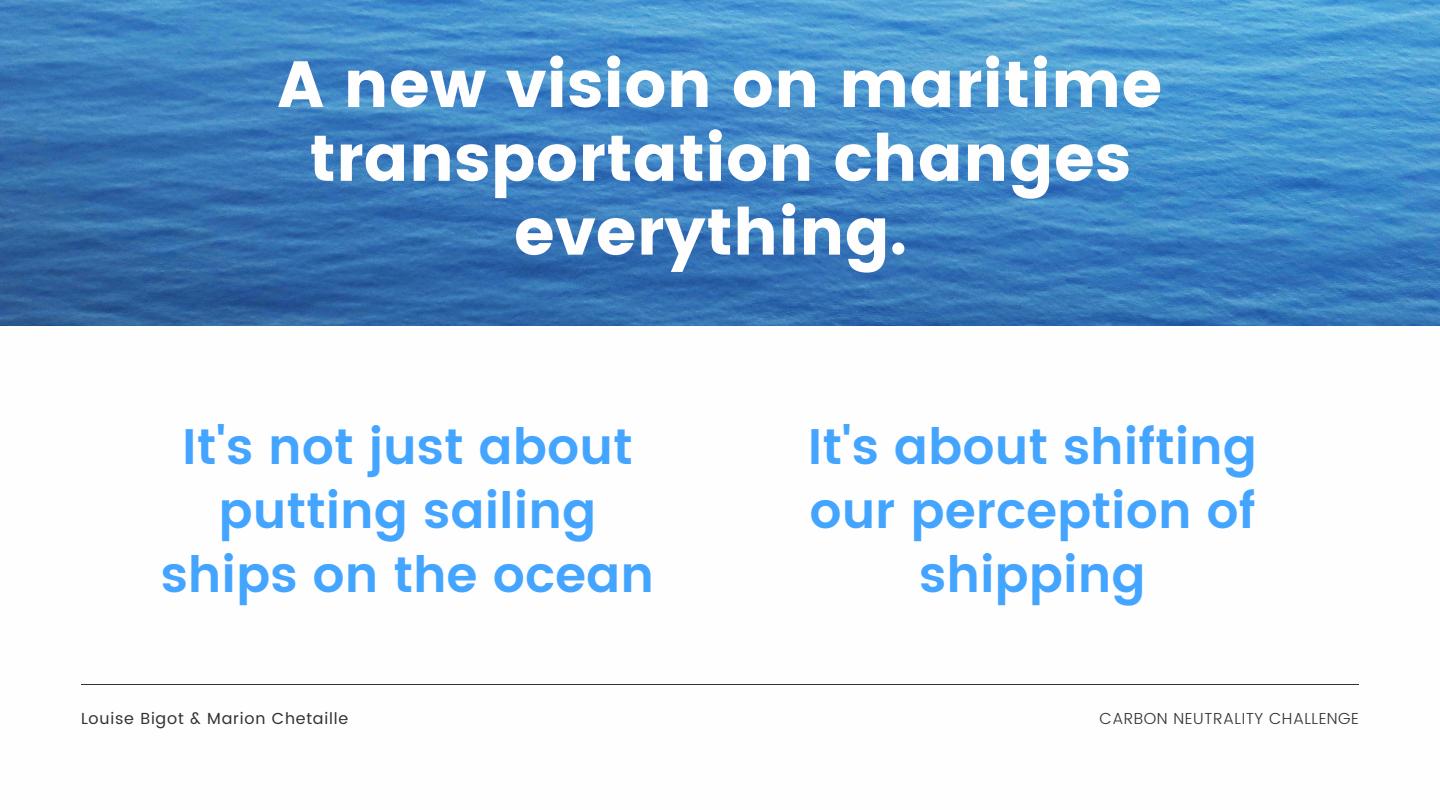
<style>
.page{position:relative;width:1440px;height:810px;background:#fff}
.page>*{position:absolute;margin:0;border:0;box-sizing:border-box;transform-origin:0 0}
.t1{font:65px/73.8px "Poppins";color:#fffefe;text-align:center}
.t2{font:600 50px/64.3px "Poppins";color:#43a5ff;text-align:center}
.t3{font:16px "Poppins";letter-spacing:.05em;color:#323232}
.t4{font:300 16px "Poppins";letter-spacing:.03em;color:#323232}
</style>
<div class="page">
<hr style="left:81px;top:684px;width:1278px;height:1px;background:#323232">
<img style="left:0;top:0;width:1440px;height:326px">
<p class="t1" style="left:278px;top:48px;width:886px">A new vision on maritime transportation changes everything.</p>
<p class="t2" style="left:161px;top:414px;width:495px">It's not just about putting sailing ships on the ocean</p>
<p class="t2" style="left:808px;top:414px;width:451px">It's about shifting our perception of shipping</p>
<p class="t3" style="left:81px;top:709px;width:269px">Louise Bigot &amp; Marion Chetaille</p>
<p class="t4" style="left:1099px;top:709px;width:261px">CARBON NEUTRALITY CHALLENGE</p>
</div>
